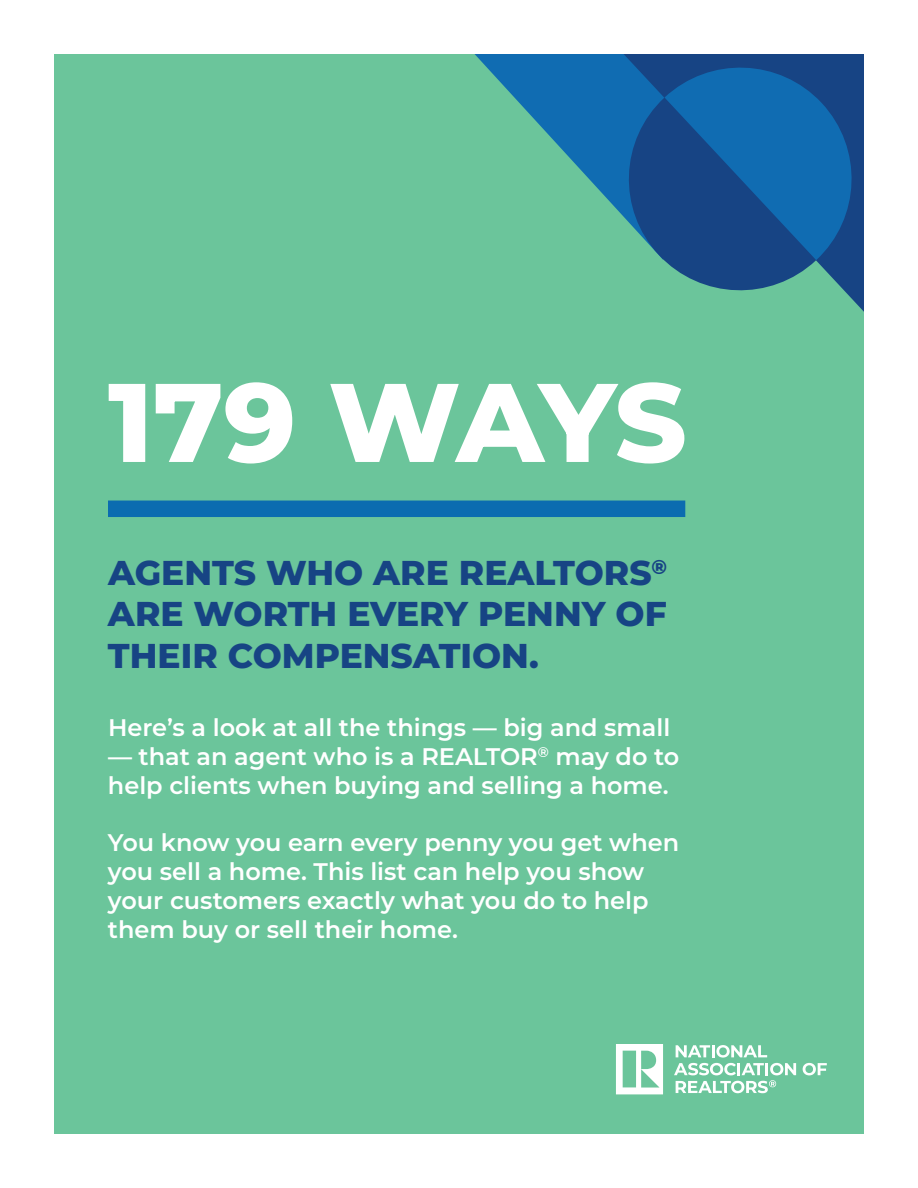
<style>
.page{position:relative;width:918px;height:1188px;background:#fff}
.page>*{position:absolute;margin:0;border:0;box-sizing:border-box;transform-origin:0 0}
.t1{font:800 111.6px "Montserrat";letter-spacing:-.015em;color:#fff}
.t2{font:800 34.35px/41.2px "Montserrat";color:#174484;text-align:justify}
.t3{font:600 24px/28.8px "Montserrat";color:#fff}
</style>
<div class="page">
<div style="left:54px;top:54px;width:810px;height:1080px;background:#6bc59b"></div>
<svg style="left:475px;top:54px;width:149px;height:155px"></svg>
<svg style="left:624px;top:54px;width:240px;height:258px"></svg>
<svg style="left:617px;top:56px;width:246px;height:246px"></svg>
<svg style="left:665px;top:56px;width:199px;height:204px;background:#135799"></svg>
<div style="left:108px;top:501px;width:577px;height:16px;background:#0b6cb0"></div>
<svg style="left:803px;top:1063px;width:24px;height:12px"></svg>
<svg style="left:674px;top:1045px;width:122px;height:48px"></svg>
<svg style="left:616px;top:1044px;width:47px;height:50px"></svg>
<p class="t1" style="left:108px;top:348px;width:580px">179 WAYS</p>
<p class="t2" style="left:108px;top:551px;width:561px">AGENTS WHO ARE REALTORS<sup>® </sup>ARE WORTH EVERY PENNY OF THEIR COMPENSATION.</p>
<p class="t3" style="left:108px;top:712px;width:564px">Here’s a look at all the things — big and small</p>
<p class="t3" style="left:108px;top:741px;width:573px">— that an agent who is a REALTOR<sup>®</sup> may do to help clients when buying and selling a home.</p>
<p class="t3" style="left:108px;top:828px;width:573px">You know you earn every penny you get when you sell a home. This list can help you show your customers exactly what you do to help them buy or sell their home.</p>
</div>
